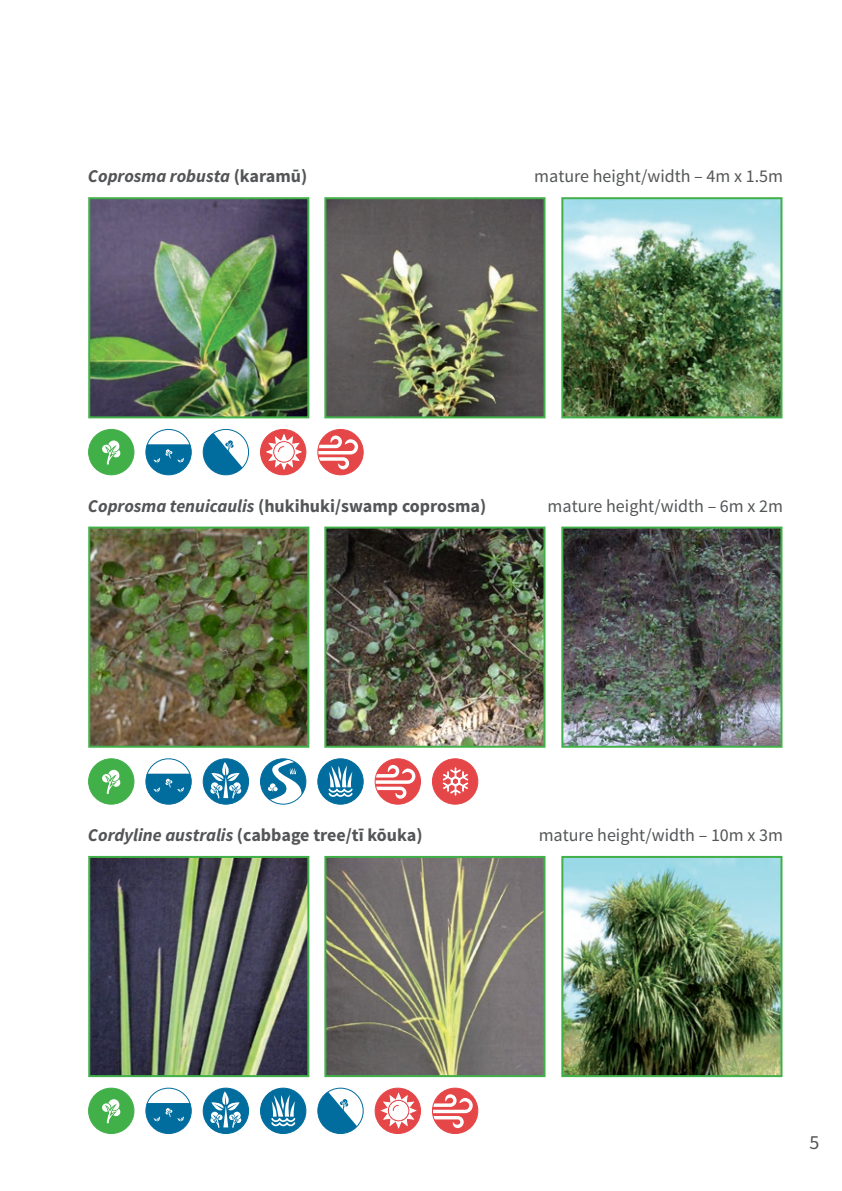
<style>
.page{position:relative;width:842px;height:1191px;background:#fff}
.page>*{position:absolute;margin:0;border:0;box-sizing:border-box;transform-origin:0 0}
.t1{font:20px "Source Sans Pro";color:#545557}
.t2{font:700 18px "Source Sans Pro";color:#545557}
.t3{font:18px "Source Sans Pro";color:#545557}
.t4{font:italic 700 18px "Source Sans Pro";color:#545557}
.s1{font-style:normal}
.s2{font-style:italic}
</style>
<div class="page">
<svg style="left:318px;top:429px;width:45px;height:46px"></svg>
<div style="left:317px;top:429px;width:47px;height:46px;border:1px solid #e54648;border-radius:50%"></div>
<div style="left:260px;top:429px;width:46px;height:46px;background:#e54648;border-radius:50%"></div>
<div style="left:260px;top:429px;width:46px;height:46px;border:1px solid #e54648;border-radius:50%"></div>
<svg style="left:266px;top:434px;width:35px;height:36px"></svg>
<div style="left:203px;top:429px;width:46px;height:46px;border:1px solid #006d9e;border-radius:50%"></div>
<svg style="left:203px;top:433px;width:39px;height:42px"></svg>
<svg style="left:146px;top:444px;width:45px;height:31px"></svg>
<div style="left:89px;top:429px;width:45px;height:46px;background:#41b049;border-radius:50%"></div>
<div style="left:88px;top:429px;width:46px;height:46px;border:1px solid #41b049;border-radius:50%"></div>
<svg style="left:102px;top:440px;width:18px;height:24px"></svg>
<img style="left:91px;top:200px;width:215px;height:215px">
<div style="left:88px;top:197px;width:221px;height:221px;border:2px solid #41b049"></div>
<img style="left:327px;top:200px;width:215px;height:215px">
<div style="left:324px;top:197px;width:221px;height:221px;border:2px solid #41b049"></div>
<img style="left:564px;top:200px;width:215px;height:215px">
<div style="left:561px;top:197px;width:221px;height:221px;border:2px solid #41b049"></div>
<div style="left:318px;top:759px;width:45px;height:45px;background:#006d9e;border-radius:50%"></div>
<div style="left:317px;top:758px;width:47px;height:46px;border:1px solid #006d9e;border-radius:50%"></div>
<svg style="left:328px;top:765px;width:25px;height:32px"></svg>
<svg style="left:375px;top:759px;width:45px;height:45px"></svg>
<div style="left:375px;top:758px;width:46px;height:46px;border:1px solid #e54648;border-radius:50%"></div>
<div style="left:432px;top:759px;width:46px;height:45px;background:#e54648;border-radius:50%"></div>
<div style="left:432px;top:758px;width:46px;height:46px;border:1px solid #e54648;border-radius:50%"></div>
<svg style="left:442px;top:767px;width:27px;height:29px"></svg>
<svg style="left:260px;top:759px;width:46px;height:41px"></svg>
<div style="left:203px;top:759px;width:46px;height:45px;background:#006d9e;border-radius:50%"></div>
<div style="left:203px;top:758px;width:46px;height:46px;border:1px solid #006d9e;border-radius:50%"></div>
<svg style="left:210px;top:762px;width:31px;height:36px"></svg>
<svg style="left:146px;top:773px;width:45px;height:31px"></svg>
<div style="left:89px;top:759px;width:45px;height:45px;background:#41b049;border-radius:50%"></div>
<div style="left:88px;top:758px;width:46px;height:46px;border:1px solid #41b049;border-radius:50%"></div>
<svg style="left:102px;top:770px;width:18px;height:24px"></svg>
<img style="left:91px;top:529px;width:215px;height:215px">
<div style="left:88px;top:526px;width:221px;height:221px;border:2px solid #41b049"></div>
<img style="left:327px;top:529px;width:215px;height:215px">
<div style="left:324px;top:526px;width:221px;height:221px;border:2px solid #41b049"></div>
<img style="left:564px;top:529px;width:215px;height:215px">
<div style="left:561px;top:526px;width:221px;height:221px;border:2px solid #41b049"></div>
<div style="left:317px;top:1087px;width:47px;height:47px;border:1px solid #006d9e;border-radius:50%"></div>
<svg style="left:318px;top:1091px;width:39px;height:42px"></svg>
<div style="left:375px;top:1088px;width:45px;height:45px;background:#e54648;border-radius:50%"></div>
<div style="left:375px;top:1087px;width:46px;height:47px;border:1px solid #e54648;border-radius:50%"></div>
<svg style="left:381px;top:1092px;width:35px;height:36px"></svg>
<svg style="left:432px;top:1089px;width:46px;height:44px"></svg>
<div style="left:432px;top:1087px;width:46px;height:47px;border:1px solid #e54648;border-radius:50%"></div>
<div style="left:260px;top:1088px;width:46px;height:45px;background:#006d9e;border-radius:50%"></div>
<div style="left:260px;top:1087px;width:46px;height:47px;border:1px solid #006d9e;border-radius:50%"></div>
<svg style="left:271px;top:1095px;width:24px;height:31px"></svg>
<div style="left:203px;top:1088px;width:46px;height:45px;background:#006d9e;border-radius:50%"></div>
<div style="left:203px;top:1087px;width:46px;height:47px;border:1px solid #006d9e;border-radius:50%"></div>
<svg style="left:210px;top:1091px;width:31px;height:36px"></svg>
<div style="left:145px;top:1087px;width:46px;height:47px;border:1px solid #006d9e;border-radius:50%"></div>
<svg style="left:146px;top:1103px;width:45px;height:30px"></svg>
<div style="left:89px;top:1088px;width:45px;height:45px;background:#41b049;border-radius:50%"></div>
<div style="left:88px;top:1087px;width:46px;height:47px;border:1px solid #41b049;border-radius:50%"></div>
<svg style="left:102px;top:1099px;width:18px;height:24px"></svg>
<img style="left:91px;top:859px;width:215px;height:215px">
<div style="left:88px;top:856px;width:221px;height:221px;border:2px solid #41b049"></div>
<img style="left:327px;top:859px;width:215px;height:215px">
<div style="left:324px;top:856px;width:221px;height:221px;border:2px solid #41b049"></div>
<img style="left:564px;top:859px;width:215px;height:215px">
<div style="left:561px;top:856px;width:221px;height:221px;border:2px solid #41b049"></div>
<p class="t4" style="left:88px;top:165px;width:221px">Coprosma robusta <span class="s1">(karamū)</span></p>
<p class="t3" style="left:534px;top:165px;width:250px">mature height/width – 4m x 1.5m</p>
<p class="t2" style="left:88px;top:495px;width:400px"><span class="s2">Coprosma tenuicaulis</span> (hukihuki/swamp coprosma)</p>
<p class="t3" style="left:548px;top:494px;width:237px">mature height/width – 6m x 2m</p>
<p class="t2" style="left:88px;top:823px;width:336px"><span class="s2">Cordyline australis</span> (cabbage tree/tī kōuka)</p>
<p class="t3" style="left:539px;top:824px;width:246px">mature height/width – 10m x 3m</p>
<p class="t1" style="left:809px;top:1130px;width:11px">5</p>
</div>
